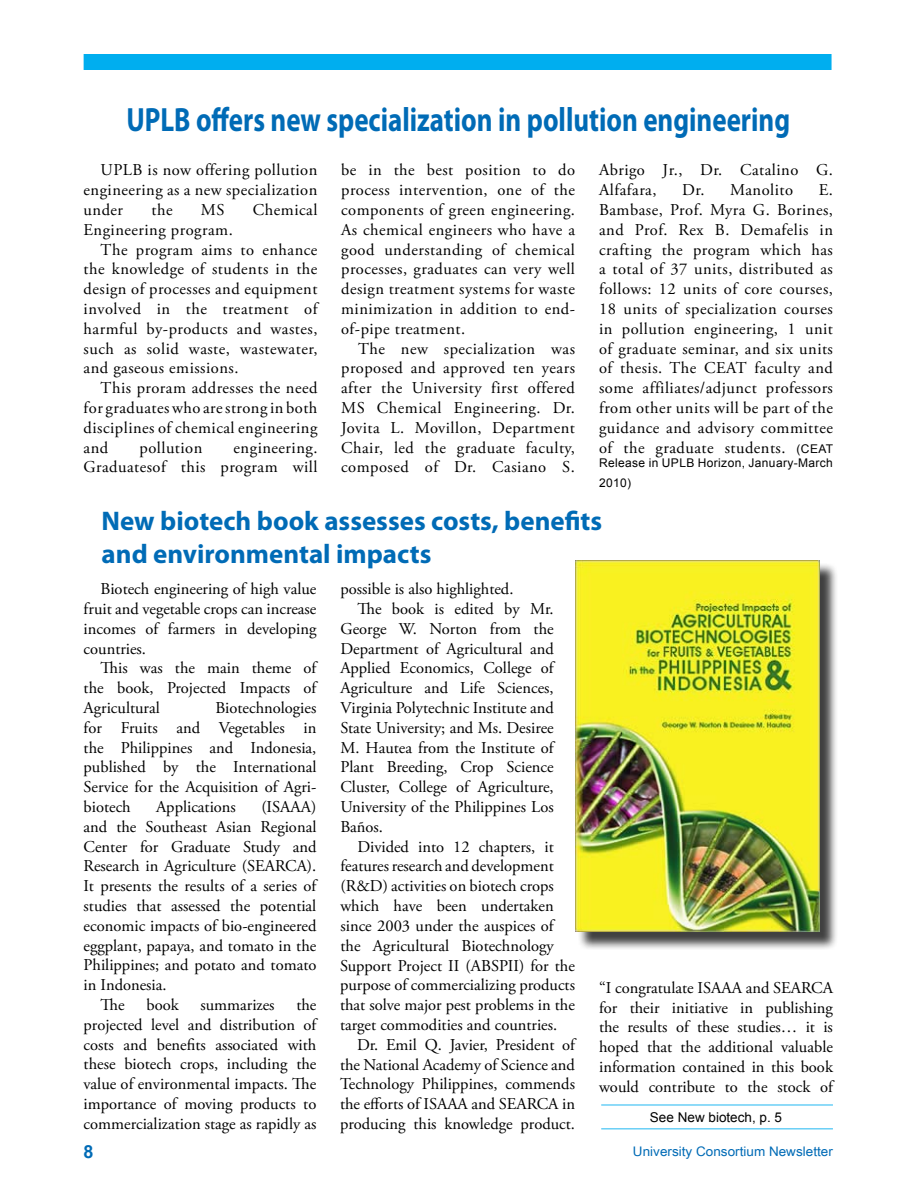
<style>
.page{position:relative;width:918px;height:1188px;background:#fff}
.page>*{position:absolute;margin:0;border:0;box-sizing:border-box;transform-origin:0 0}
.t1{font:700 33.75px "Myriad Pro";color:#006bb6;scale:.8 1}
.t2{font:700 27px/32.4px "Myriad Pro";color:#006bb6}
.t3{font:700 18px "Arial";color:#006bb6}
.t4{font:16.5px/19.8px "Adobe Garamond Pro";color:#000;text-align:justify}
.t5{font:16.5px/19.8px "Adobe Garamond Pro";letter-spacing:.03em;color:#000;text-align:right}
.t6{font:13.5px "Arial";color:#000}
.t7{font:13.2px "Arial Narrow";color:#006bb6;scale:1.25 1}
.t8{font:12px/19.8px "Arial";letter-spacing:.03em;color:#000}
.s1{font-family:"Arial";font-size:12px}
</style>
<div class="page">
<div style="left:84px;top:54px;width:748px;height:16px;background:#00aeef"></div>
<hr style="left:601px;top:1104px;width:232px;height:2px;background:#6acff6">
<hr style="left:601px;top:1128px;width:232px;height:2px;background:#6acff6">
<div style="left:578px;top:563px;width:260px;height:387px;background:#000;opacity:.75"></div>
<img style="left:575px;top:560px;width:244px;height:372px">
<h1 class="t1" style="left:126px;top:98px;width:831px">UPLB offers new specialization in pollution engineering</h1>
<p class="t4" style="left:84px;top:161px;width:235px;text-indent:17px">UPLB is now offering pollution engineering as a new specialization under</p>
<p class="t4" style="left:341px;top:161px;width:235px">be in the best position to do process intervention, one of the components of green engineering.<br>As chemical engineers who have a good understanding of chemical processes, graduates can very well design treatment systems for waste minimization in addition to end&shy;of-pipe treatment.</p>
<p class="t4" style="left:341px;top:339px;width:235px;text-indent:17px">The new specialization was proposed and approved ten years after the University first offered MS Chemical Engineering. Dr.<br>Jovita L. Movillon, Department Chair, led the graduate faculty, composed of Dr. Casiano S.</p>
<p class="t5" style="left:599px;top:161px;width:235px;text-align:left">Abrigo Jr., Dr. Catalino G.<br>Alfafara,</p>
<p class="t5" style="left:682px;top:181px;width:112px">Dr. Manolito</p>
<p class="t4" style="left:599px;top:181px;width:236px;text-indent:220px">E.<br>Bambase, Prof. Myra G. Borines, and Prof. Rex B. Demafelis in crafting the program which has a total of 37 units, distributed as follows: 12 units of core courses, 18 units of specialization courses in pollution engineering, 1 unit of graduate seminar, and six units of thesis. The CEAT faculty and some affiliates/adjunct professors from other units will be part of the guidance and advisory committee of the graduate students. <span class="s1">(CEAT</span></p>
<p class="t8" style="left:599px;top:453px;width:235px">Release in UPLB Horizon, January-March<br>2010)</p>
<p class="t4" style="left:151px;top:201px;width:23px">the</p>
<p class="t4" style="left:201px;top:201px;width:25px">MS</p>
<p class="t5" style="left:253px;top:201px;width:66px">Chemical</p>
<p class="t5" style="left:84px;top:220px;width:151px">Engineering program.</p>
<p class="t5" style="left:101px;top:240px;width:218px">The program aims to enhance</p>
<p class="t5" style="left:84px;top:260px;width:235px">the knowledge of students in the</p>
<p class="t5" style="left:84px;top:280px;width:235px">design of processes and equipment</p>
<p class="t5" style="left:84px;top:300px;width:235px">involved in the treatment of</p>
<p class="t5" style="left:84px;top:319px;width:235px">harmful by-products and wastes,</p>
<p class="t5" style="left:84px;top:339px;width:235px">such as solid waste, wastewater,</p>
<p class="t5" style="left:84px;top:359px;width:156px">and gaseous emissions.</p>
<p class="t5" style="left:101px;top:379px;width:218px">This proram addresses the need</p>
<p class="t5" style="left:84px;top:399px;width:235px">for graduates who are strong in both</p>
<p class="t5" style="left:84px;top:418px;width:235px">disciplines of chemical engineering</p>
<p class="t4" style="left:84px;top:438px;width:26px">and</p>
<p class="t5" style="left:140px;top:438px;width:64px">pollution</p>
<p class="t5" style="left:84px;top:438px;width:235px">engineering.<br>Graduatesof this program will</p>
<h2 class="t2" style="left:102px;top:504px;width:502px">New biotech book assesses costs, benefits and environmental impacts</h2>
<p class="t4" style="left:84px;top:580px;width:234px;text-indent:17px">Biotech engineering of high value fruit and vegetable crops can increase incomes of farmers in developing countries.</p>
<p class="t4" style="left:84px;top:659px;width:234px;text-indent:17px">This was the main theme of the book, Projected Impacts of Agricultural</p>
<p class="t4" style="left:340px;top:580px;width:175px">possible is also highlighted.</p>
<p class="t4" style="left:357px;top:600px;width:198px">The book is edited by Mr.</p>
<p class="t4" style="left:340px;top:619px;width:215px">George W. Norton from the</p>
<p class="t4" style="left:340px;top:639px;width:215px">Department of Agricultural and</p>
<p class="t4" style="left:340px;top:659px;width:215px">Applied Economics, College of</p>
<p class="t4" style="left:340px;top:679px;width:215px">Agriculture and Life Sciences,</p>
<p class="t4" style="left:340px;top:699px;width:215px">Virginia Polytechnic Institute and</p>
<p class="t4" style="left:340px;top:718px;width:215px">State University; and Ms. Desiree</p>
<p class="t4" style="left:340px;top:738px;width:215px">M. Hautea from the Institute of</p>
<p class="t4" style="left:340px;top:758px;width:215px">Plant Breeding, Crop Science</p>
<p class="t4" style="left:340px;top:778px;width:215px">Cluster, College of Agriculture,</p>
<p class="t4" style="left:340px;top:798px;width:215px">University of the Philippines Los</p>
<p class="t4" style="left:340px;top:817px;width:44px">Baños.</p>
<p class="t4" style="left:357px;top:837px;width:198px">Divided into 12 chapters, it</p>
<p class="t4" style="left:340px;top:857px;width:215px">features research and development</p>
<p class="t4" style="left:340px;top:877px;width:215px">(R&amp;D) activities on biotech crops</p>
<p class="t4" style="left:340px;top:897px;width:215px">which have been undertaken</p>
<p class="t4" style="left:340px;top:916px;width:215px">since 2003 under the auspices of</p>
<p class="t4" style="left:340px;top:936px;width:215px">the Agricultural Biotechnology</p>
<p class="t4" style="left:84px;top:699px;width:234px;text-indent:132px">Biotechnologies for Fruits and Vegetables in the Philippines and Indonesia, published by the International Service for the Acquisition of Agri&shy;biotech</p>
<p class="t4" style="left:156px;top:798px;width:81px">Applications</p>
<p class="t4" style="left:261px;top:798px;width:57px">(ISAAA)</p>
<p class="t4" style="left:84px;top:817px;width:234px">and the Southeast Asian Regional</p>
<p class="t4" style="left:84px;top:837px;width:234px">Center for Graduate Study and</p>
<p class="t4" style="left:84px;top:857px;width:234px">Research in Agriculture (SEARCA).</p>
<p class="t4" style="left:84px;top:877px;width:234px">It presents the results of a series of</p>
<p class="t4" style="left:84px;top:897px;width:234px">studies that assessed the potential</p>
<p class="t4" style="left:84px;top:916px;width:234px">economic impacts of bio-engineered</p>
<p class="t4" style="left:84px;top:936px;width:234px">eggplant, papaya, and tomato in the</p>
<p class="t4" style="left:84px;top:956px;width:234px">Philippines; and potato and tomato</p>
<p class="t4" style="left:84px;top:976px;width:85px">in Indonesia.</p>
<p class="t4" style="left:101px;top:996px;width:26px">The</p>
<p class="t4" style="left:146px;top:996px;width:34px">book</p>
<p class="t4" style="left:200px;top:996px;width:76px">summarizes</p>
<p class="t4" style="left:340px;top:956px;width:236px">Support Project II (ABSPII) for the purpose of commercializing products that solve major pest problems in the target commodities and countries.</p>
<p class="t4" style="left:340px;top:1035px;width:236px;text-indent:17px">Dr. Emil Q. Javier, President of the National Academy of Science and Technology Philippines, commends the efforts of ISAAA and SEARCA in producing this knowledge product.</p>
<p class="t4" style="left:599px;top:978px;width:235px">“I congratulate ISAAA and SEARCA for their initiative in publishing the results of these studies… it is hoped that the additional valuable information contained in this book would contribute to the stock of</p>
<p class="t4" style="left:84px;top:996px;width:234px;text-indent:213px">the projected level and distribution of costs and benefits associated with these biotech crops, including the value of environmental impacts. The importance of moving products to commercialization stage as rapidly as</p>
<p class="t6" style="left:650px;top:1109px;width:134px">See New biotech, p. 5</p>
<p class="t3" style="left:84px;top:1139px;width:12px">8</p>
<p class="t7" style="left:633px;top:1141px;width:161px">University Consortium Newsletter</p>
</div>
